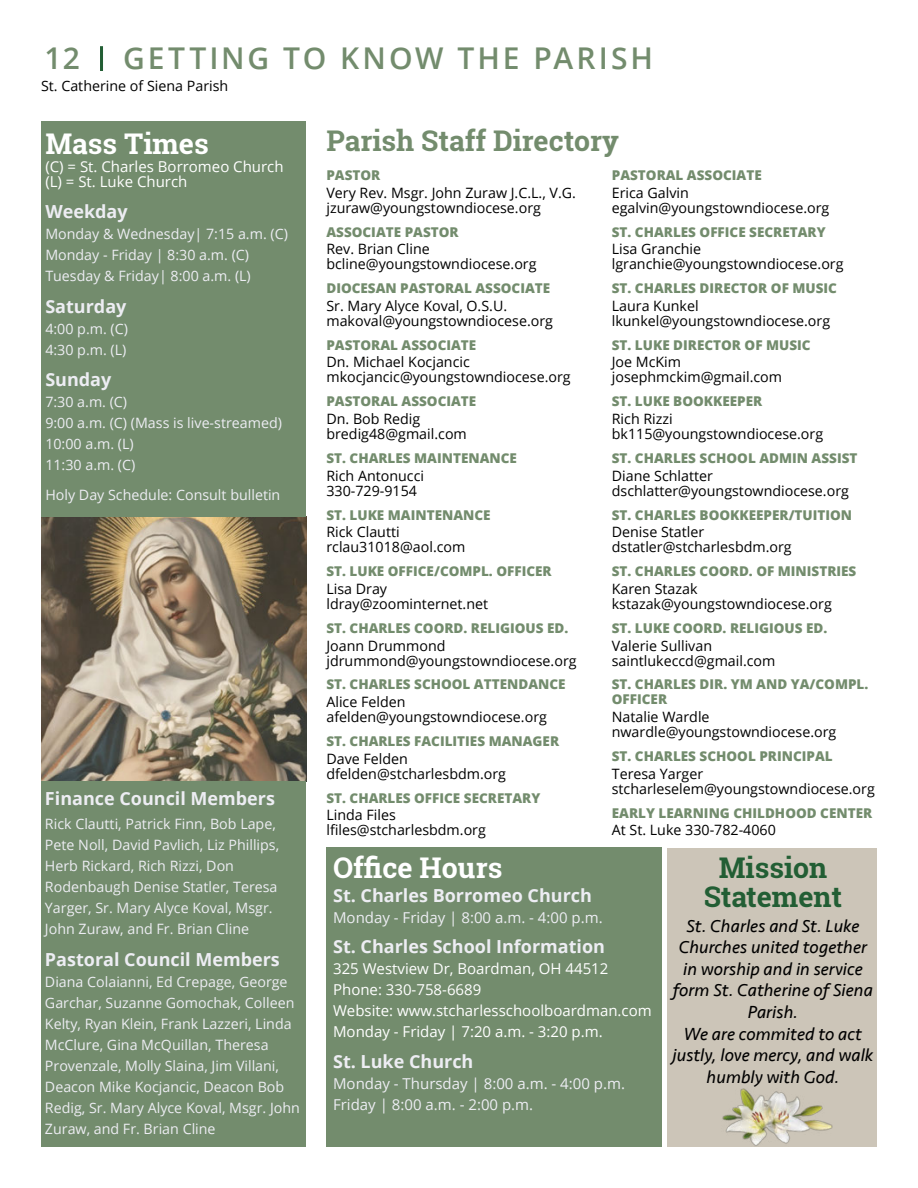
<style>
.page{position:relative;width:918px;height:1188px;background:#fff}
.page>*{position:absolute;margin:0;border:0;box-sizing:border-box;transform-origin:0 0}
.Page_Title{font:600 30px "Open Sans";letter-spacing:.095em;color:#738c6d}
.t1{font:700 28.5px "Jbgknl Roboto Slab";color:#738c6d}
.t2{font:700 28.5px "Jbgknl Roboto Slab";color:#225e34}
.t3{font:700 28.5px "Qyjkkj Roboto Slab";color:#fff}
.t4{font:700 28.5px "Jbgknl Roboto Slab";color:#fff}
.Main_Body_Paragraph{font:italic 18px/21.6px "Seravek";color:#000;text-align:center}
.Subhead{font:700 18px "Open Sans";color:#ededf3}
.t5{font:15px/21px "Vkwgpl Open Sans";color:#fff}
.t6{font:15px/21px "Vkwgpl Open Sans";color:#ededf3}
.t7{font:14.25px/15px "Vkwgpl Open Sans";color:#000}
.t8{font:14.25px/21px "Vkwgpl Open Sans";color:#ededf3}
.t9{font:14.25px/21px "Gmfrrd Open Sans";color:#ededf3}
.t10{font:14.25px/15px "Gmfrrd Open Sans";color:#000}
.Secondary_Subhead{font:800 13.5px/15px "Open Sans";color:#738c6d}
.s1{font-family:"Vkwgpl Open Sans"}
</style>
<div class="page">
<hr style="left:100px;top:46px;width:3px;height:25px;background:#225e34">
<img style="left:41px;top:516px;width:265px;height:265px">
<div style="left:41px;top:121px;width:265px;height:395px;background:#738c6d"></div>
<div style="left:41px;top:781px;width:265px;height:366px;background:#738c6d"></div>
<div style="left:326px;top:848px;width:336px;height:299px;background:#738c6d"></div>
<div style="left:667px;top:848px;width:210px;height:299px;background:#ccc5b8"></div>
<img style="left:722px;top:1088px;width:111px;height:58px">
<p class="Page_Title" style="left:45px;top:38px;width:37px">12</p>
<p class="Page_Title" style="left:123px;top:38px;width:531px">GETTING TO KNOW THE PARISH</p>
<p class="t7" style="left:41px;top:78px;width:189px">St. Catherine of Siena Parish</p>
<p class="t4" style="left:45px;top:124px;width:165px">Mass Times</p>
<p class="t5" style="left:45px;top:158px;width:240px;line-height:15px">(C) = St. Charles Borromeo Church (L) = St. Luke Church</p>
<p class="Subhead" style="left:45px;top:199px;width:84px">Weekday</p>
<p class="t9" style="left:45px;top:223px;width:244px">Monday &amp; Wednesday| 7:15 a.m. (C)<br><span class="s1">Monday - Friday | 8:30 a.m. (C)<br></span>Tuesday &amp; Friday| 8:00 a.m. (L)</p>
<p class="Subhead" style="left:45px;top:293px;width:83px">Saturday</p>
<p class="t8" style="left:45px;top:318px;width:84px">4:00 p.m. (C)<br>4:30 p.m. (L)</p>
<p class="Subhead" style="left:45px;top:367px;width:68px">Sunday</p>
<p class="t8" style="left:45px;top:391px;width:238px">7:30 a.m. (C)<br>9:00 a.m. (C) (Mass is live-streamed)<br>10:00 a.m. (L)<br>11:30 a.m. (C)</p>
<p class="t8" style="left:45px;top:484px;width:237px">Holy Day Schedule: Consult bulletin</p>
<p class="Subhead" style="left:45px;top:786px;width:232px">Finance Council Members</p>
<p class="t8" style="left:45px;top:813px;width:236px">Rick Clautti, Patrick Finn, Bob Lape, Pete Noll, David Pavlich, Liz Phillips, Herb Rickard, Rich Rizzi, Don Rodenbaugh Denise Statler, Teresa Yarger, Sr. Mary Alyce Koval, Msgr.<br>John Zuraw, and Fr. Brian Cline</p>
<p class="Subhead" style="left:45px;top:946px;width:236px">Pastoral Council Members</p>
<p class="t8" style="left:45px;top:970px;width:256px">Diana Colaianni, Ed Crepage, George Garchar, Suzanne Gomochak, Colleen Kelty, Ryan Klein, Frank Lazzeri, Linda McClure, Gina McQuillan, Theresa Provenzale, Molly Slaina, Jim Villani, Deacon Mike Kocjancic, Deacon Bob Redig, Sr. Mary Alyce Koval, Msgr. John Zuraw, and Fr. Brian Cline</p>
<p class="t1" style="left:326px;top:121px;width:294px">Parish Staff Directory</p>
<p class="Secondary_Subhead" style="left:326px;top:167px;width:55px">PASTOR</p>
<p class="t7" style="left:326px;top:185px;width:251px">Very Rev. Msgr. John Zuraw J.C.L., V.G. jzuraw@youngstowndiocese.org</p>
<p class="Secondary_Subhead" style="left:326px;top:223px;width:134px">ASSOCIATE PASTOR</p>
<p class="t7" style="left:326px;top:241px;width:212px">Rev. Brian Cline bcline@youngstowndiocese.org</p>
<p class="Secondary_Subhead" style="left:326px;top:280px;width:225px">DIOCESAN PASTORAL ASSOCIATE</p>
<p class="t7" style="left:326px;top:298px;width:228px">Sr. Mary Alyce Koval, O.S.U. makoval@youngstowndiocese.org</p>
<p class="Secondary_Subhead" style="left:326px;top:337px;width:151px">PASTORAL ASSOCIATE</p>
<p class="t7" style="left:326px;top:354px;width:246px">Dn. Michael Kocjancic mkocjancic@youngstowndiocese.org</p>
<p class="Secondary_Subhead" style="left:326px;top:393px;width:151px">PASTORAL ASSOCIATE</p>
<p class="t7" style="left:326px;top:411px;width:142px">Dn. Bob Redig bredig48@gmail.com</p>
<p class="Secondary_Subhead" style="left:326px;top:450px;width:192px">ST. CHARLES MAINTENANCE</p>
<p class="t7" style="left:326px;top:468px;width:99px">Rich Antonucci<br>330-729-9154</p>
<p class="Secondary_Subhead" style="left:326px;top:507px;width:166px">ST. LUKE MAINTENANCE</p>
<p class="t7" style="left:326px;top:524px;width:141px">Rick Clautti rclau31018@aol.com</p>
<p class="Secondary_Subhead" style="left:326px;top:563px;width:227px">ST. LUKE OFFICE/COMPL. OFFICER</p>
<p class="t7" style="left:326px;top:581px;width:163px">Lisa Dray ldray@zoominternet.net</p>
<p class="Secondary_Subhead" style="left:326px;top:620px;width:243px">ST. CHARLES COORD. RELIGIOUS ED.</p>
<p class="t7" style="left:326px;top:638px;width:252px">Joann Drummond jdrummond@youngstowndiocese.org</p>
<p class="Secondary_Subhead" style="left:326px;top:676px;width:241px">ST. CHARLES SCHOOL ATTENDANCE</p>
<p class="t7" style="left:326px;top:694px;width:222px">Alice Felden afelden@youngstowndiocese.org</p>
<p class="Secondary_Subhead" style="left:326px;top:733px;width:234px">ST. CHARLES FACILITIES MANAGER</p>
<p class="t7" style="left:326px;top:751px;width:181px">Dave Felden dfelden@stcharlesbdm.org</p>
<p class="Secondary_Subhead" style="left:326px;top:790px;width:215px">ST. CHARLES OFFICE SECRETARY</p>
<p class="t10" style="left:326px;top:807px;width:161px"><span class="s1">Linda Files </span>lfiles@stcharlesbdm.org</p>
<p class="Secondary_Subhead" style="left:612px;top:167px;width:151px">PASTORAL ASSOCIATE</p>
<p class="t7" style="left:612px;top:185px;width:219px">Erica Galvin egalvin@youngstowndiocese.org</p>
<p class="Secondary_Subhead" style="left:612px;top:223px;width:215px">ST. CHARLES OFFICE SECRETARY</p>
<p class="t7" style="left:612px;top:241px;width:233px">Lisa Granchie lgranchie@youngstowndiocese.org</p>
<p class="Secondary_Subhead" style="left:612px;top:280px;width:227px">ST. CHARLES DIRECTOR OF MUSIC</p>
<p class="t7" style="left:612px;top:298px;width:220px">Laura Kunkel lkunkel@youngstowndiocese.org</p>
<p class="Secondary_Subhead" style="left:612px;top:337px;width:200px">ST. LUKE DIRECTOR OF MUSIC</p>
<p class="t7" style="left:612px;top:354px;width:172px">Joe McKim josephmckim@gmail.com</p>
<p class="Secondary_Subhead" style="left:612px;top:393px;width:152px">ST. LUKE BOOKKEEPER</p>
<p class="t7" style="left:612px;top:411px;width:213px">Rich Rizzi bk115@youngstowndiocese.org</p>
<p class="Secondary_Subhead" style="left:612px;top:450px;width:247px">ST. CHARLES SCHOOL ADMIN ASSIST</p>
<p class="t7" style="left:612px;top:468px;width:239px">Diane Schlatter dschlatter@youngstowndiocese.org</p>
<p class="Secondary_Subhead" style="left:612px;top:507px;width:242px">ST. CHARLES BOOKKEEPER/TUITION</p>
<p class="t7" style="left:612px;top:524px;width:181px">Denise Statler dstatler@stcharlesbdm.org</p>
<p class="Secondary_Subhead" style="left:612px;top:563px;width:246px">ST. CHARLES COORD. OF MINISTRIES</p>
<p class="t7" style="left:612px;top:581px;width:222px">Karen Stazak kstazak@youngstowndiocese.org</p>
<p class="Secondary_Subhead" style="left:612px;top:620px;width:217px">ST. LUKE COORD. RELIGIOUS ED.</p>
<p class="t7" style="left:612px;top:638px;width:165px">Valerie Sullivan saintlukeccd@gmail.com</p>
<p class="Secondary_Subhead" style="left:612px;top:676px;width:258px">ST. CHARLES DIR. YM AND YA/COMPL.<br>OFFICER</p>
<p class="t7" style="left:612px;top:709px;width:226px">Natalie Wardle nwardle@youngstowndiocese.org</p>
<p class="Secondary_Subhead" style="left:612px;top:748px;width:222px">ST. CHARLES SCHOOL PRINCIPAL</p>
<p class="t7" style="left:612px;top:766px;width:265px">Teresa Yarger stcharleselem@youngstowndiocese.org</p>
<p class="Secondary_Subhead" style="left:612px;top:805px;width:262px">EARLY LEARNING CHILDHOOD CENTER</p>
<p class="t7" style="left:612px;top:822px;width:166px">At St. Luke 330-782-4060</p>
<p class="t3" style="left:333px;top:848px;width:171px">Office Hours</p>
<p class="Subhead" style="left:333px;top:883px;width:260px">St. Charles Borromeo Church</p>
<p class="t6" style="left:333px;top:907px;width:271px">Monday - Friday | 8:00 a.m. - 4:00 p.m.</p>
<p class="Subhead" style="left:333px;top:934px;width:273px">St. Charles School Information</p>
<p class="t5" style="left:333px;top:958px;width:320px">325 Westview Dr, Boardman, OH 44512<br>Phone: 330-758-6689<br>Website: www.stcharlesschoolboardman.com Monday - Friday | 7:20 a.m. - 3:20 p.m.</p>
<p class="Subhead" style="left:333px;top:1049px;width:142px">St. Luke Church</p>
<p class="t6" style="left:333px;top:1073px;width:293px">Monday - Thursday | 8:00 a.m. - 4:00 p.m.<br>Friday | 8:00 a.m. - 2:00 p.m.</p>
<p class="t2" style="left:719px;top:848px;width:110px">Mission</p>
<p class="t2" style="left:704px;top:877px;width:140px">Statement</p>
<p class="Main_Body_Paragraph" style="left:673px;top:915px;width:202px">St. Charles and St. Luke<br>Churches united together in worship and in service form St. Catherine of Siena<br>Parish.<br>We are commited to act justly, love mercy, and walk humbly with God.</p>
</div>
